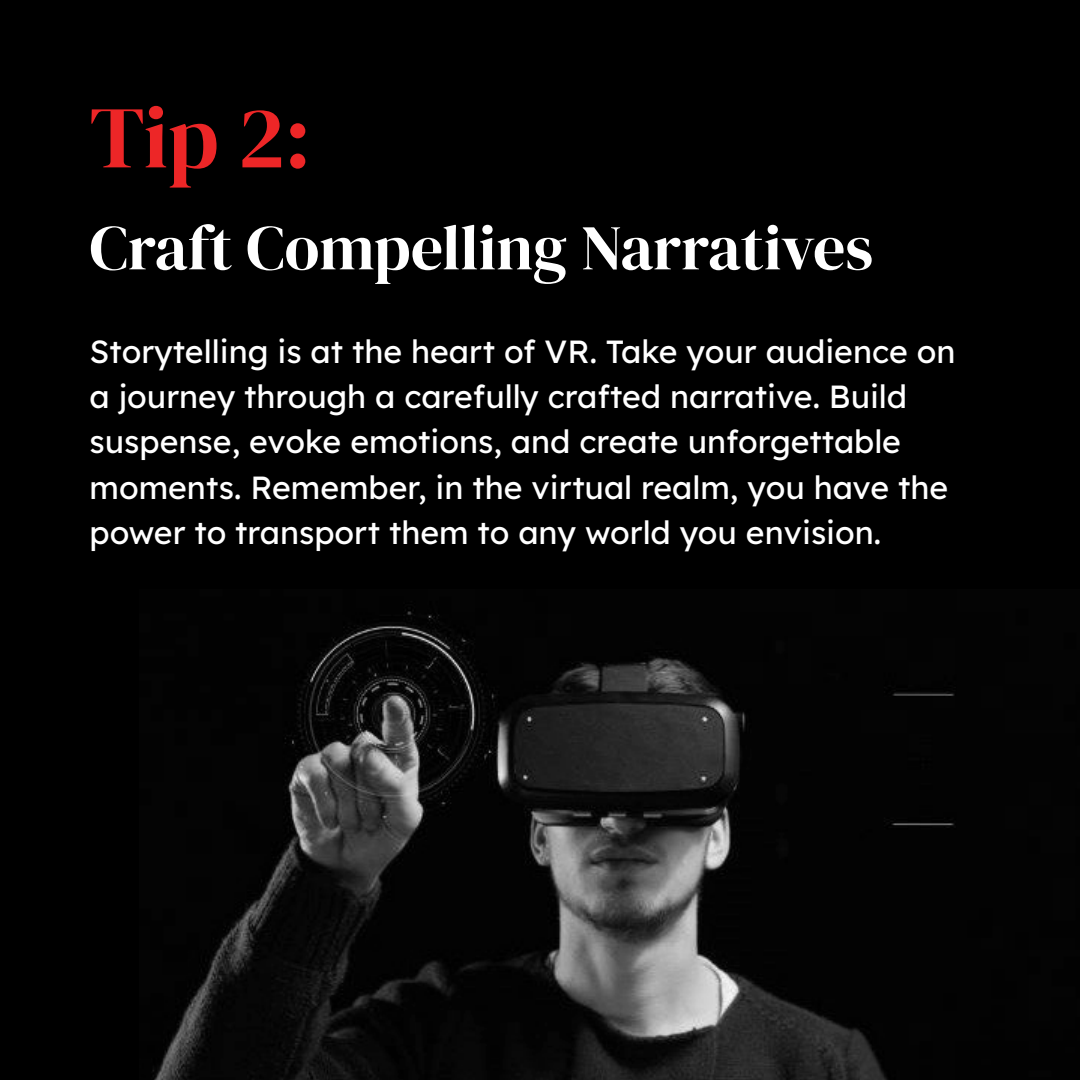
<style>
.page{position:relative;width:1080px;height:1080px;background:#000}
.page>*{position:absolute;margin:0;border:0;box-sizing:border-box;transform-origin:0 0}
.t1{font:87.8px "DM Serif Display";color:#ed2627}
.t2{font:63.6px "DM Serif Display";color:#fff}
.t3{font:32px/45.2px "Lexend";color:#fff}
</style>
<div class="page">
<img style="left:152px;top:610px;width:803px;height:470px">
<h1 class="t1" style="left:90px;top:87px;width:223px">Tip 2:</h1>
<h2 class="t2" style="left:90px;top:211px;width:785px">Craft Compelling Narratives</h2>
<p class="t3" style="left:90px;top:327px;width:868px">Storytelling is at the heart of VR. Take your audience on a journey through a carefully crafted narrative. Build suspense, evoke emotions, and create unforgettable moments. Remember, in the virtual realm, you have the power to transport them to any world you envision.</p>
</div>
